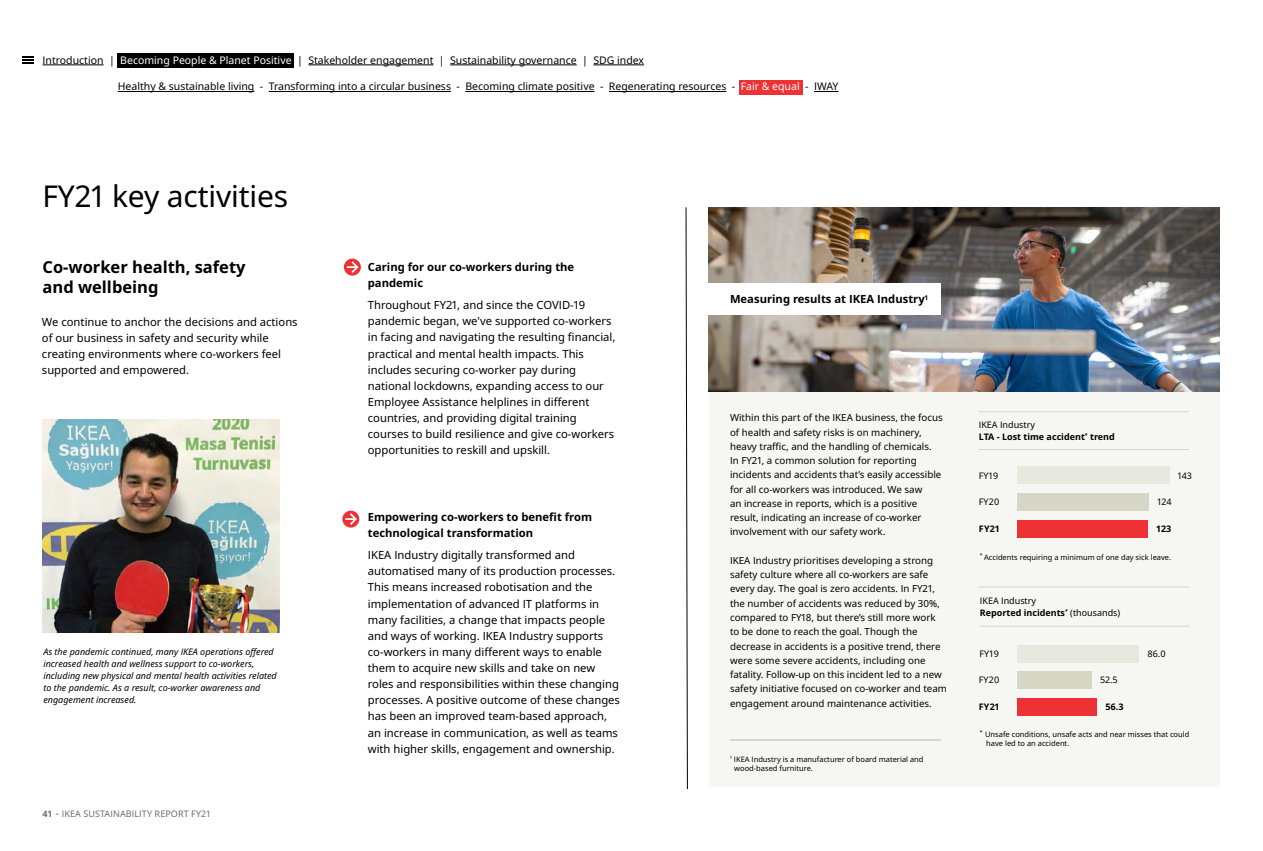
<style>
.page{position:relative;width:1263px;height:851px;background:#fff}
.page>*{position:absolute;margin:0;border:0;box-sizing:border-box;transform-origin:0 0}
.t1{font:30px "Noto IKEA Latin";letter-spacing:-.005em;color:#000}
.t2{font:700 16.5px/19.8px "Noto IKEA Latin";color:#000}
.t3{font:11.25px/16px "Noto IKEA Latin";color:#000}
.t4{font:700 11.25px/16px "Noto IKEA Latin";color:#000}
.t5{font:10.5px "Noto IKEA Latin";color:#000}
.t6{font:9.75px/14.2px "Noto IKEA Latin";color:#000}
.t7{font:italic 9px/12px "Noto IKEA Latin";color:#000}
.t8{font:9px/12px "Noto IKEA Latin";color:#000}
.t9{font:700 9px/12px "Noto IKEA Latin";color:#000}
.t10{font:9px "Noto IKEA Latin";letter-spacing:.01em;color:#6d6e71}
.t11{font:7.5px/9px "Noto IKEA Latin";color:#000}
.s1{color:#fff}
.s2{font-weight:700}
.s3{font-size:10.5px}
.s4{font-weight:400}
</style>
<div class="page">
<svg style="left:344px;top:258px;width:17px;height:17px"></svg>
<svg style="left:347px;top:261px;width:11px;height:12px"></svg>
<div style="left:709px;top:207px;width:510px;height:580px;background:#f6f6f2"></div>
<img style="left:709px;top:207px;width:510px;height:184px">
<svg style="left:685px;top:207px;width:3px;height:582px"></svg>
<div style="left:1017px;top:493px;width:132px;height:17px;background:#d6d7c5"></div>
<div style="left:1017px;top:520px;width:131px;height:17px;background:#ed3135"></div>
<hr style="left:979px;top:449px;width:210px;height:1px;background:#d3d7d9">
<hr style="left:979px;top:411px;width:210px;height:1px;background:#d3d7d9">
<div style="left:1017px;top:467px;width:152px;height:17px;background:#e8e8df"></div>
<div style="left:1017px;top:645px;width:122px;height:17px;background:#e8e8df"></div>
<div style="left:1017px;top:671px;width:74px;height:17px;background:#d6d7c5"></div>
<div style="left:1017px;top:698px;width:80px;height:17px;background:#ed3135"></div>
<hr style="left:979px;top:625px;width:210px;height:1px;background:#d3d7d9">
<hr style="left:979px;top:586px;width:210px;height:1px;background:#d3d7d9">
<hr style="left:730px;top:739px;width:211px;height:1px;background:#b0b9bd">
<div style="left:709px;top:283px;width:232px;height:32px;background:#fff"></div>
<img style="left:43px;top:419px;width:236px;height:213px">
<svg style="left:342px;top:510px;width:17px;height:17px"></svg>
<svg style="left:345px;top:513px;width:12px;height:12px"></svg>
<div style="left:118px;top:54px;width:176px;height:14px;background:#000"></div>
<hr style="left:43px;top:65px;width:61px;height:1px;background:#000">
<hr style="left:308px;top:65px;width:125px;height:1px;background:#000">
<hr style="left:450px;top:65px;width:127px;height:1px;background:#000">
<hr style="left:593px;top:65px;width:51px;height:1px;background:#000">
<svg style="left:23px;top:56px;width:11px;height:8px"></svg>
<div style="left:739px;top:80px;width:63px;height:14px;background:#ed3135"></div>
<hr style="left:118px;top:91px;width:136px;height:1px;background:#000">
<hr style="left:269px;top:91px;width:182px;height:1px;background:#000">
<hr style="left:465px;top:91px;width:130px;height:1px;background:#000">
<hr style="left:609px;top:91px;width:117px;height:1px;background:#000">
<svg style="left:814px;top:91px;width:24px;height:1px"></svg>
<p class="t5" style="left:43px;top:53px;width:603px">Introduction | <span class="s1">Becoming People &amp; Planet Positive</span> | Stakeholder engagement | Sustainability governance | SDG index</p>
<p class="t5" style="left:118px;top:79px;width:722px">Healthy &amp; sustainable living - Transforming into a circular business - Becoming climate positive - Regenerating resources - <span class="s1">Fair &amp; equal</span> - IWAY</p>
<h1 class="t1" style="left:43px;top:175px;width:247px">FY21 key activities</h1>
<h2 class="t2" style="left:43px;top:257px;width:205px">Co-worker health, safety and wellbeing</h2>
<p class="t3" style="left:42px;top:313px;width:257px">We continue to anchor the decisions and actions of our business in safety and security while creating environments where co-workers feel supported and empowered.</p>
<p class="t7" style="left:43px;top:645px;width:235px">As the pandemic continued, many IKEA operations offered increased health and wellness support to co-workers, including new physical and mental health activities related to the pandemic. As a result, co-worker awareness and engagement increased.</p>
<p class="t10" style="left:43px;top:807px;width:169px"><span class="s2">41</span> <span class="s3">-</span> IKEA SUSTAINABILITY REPORT FY21</p>
<p class="t4" style="left:368px;top:258px;width:208px">Caring for our co-workers during the pandemic</p>
<p class="t3" style="left:368px;top:296px;width:249px">Throughout FY21, and since the COVID-19 pandemic began, we've supported co-workers in facing and navigating the resulting financial, practical and mental health impacts. This includes securing co-worker pay during national lockdowns, expanding access to our Employee Assistance helplines in different countries, and providing digital training courses to build resilience and give co-workers opportunities to reskill and upskill.</p>
<p class="t4" style="left:368px;top:508px;width:226px">Empowering co-workers to benefit from technological transformation</p>
<p class="t3" style="left:368px;top:546px;width:254px">IKEA Industry digitally transformed and automatised many of its production processes.<br>This means increased robotisation and the implementation of advanced IT platforms in many facilities, a change that impacts people and ways of working. IKEA Industry supports co-workers in many different ways to enable them to acquire new skills and take on new roles and responsibilities within these changing processes. A positive outcome of these changes has been an improved team-based approach, an increase in communication, as well as teams with higher skills, engagement and ownership.</p>
<p class="t4" style="left:730px;top:291px;width:200px">Measuring results at IKEA Industry<sup>1</sup></p>
<p class="t6" style="left:730px;top:410px;width:214px">Within this part of the IKEA business, the focus of health and safety risks is on machinery, heavy traffic, and the handling of chemicals.<br>In FY21, a common solution for reporting incidents and accidents that’s easily accessible for all co-workers was introduced. We saw<br>an increase in reports, which is a positive result, indicating an increase of co-worker involvement with our safety work.</p>
<p class="t6" style="left:730px;top:553px;width:218px">IKEA Industry prioritises developing a strong safety culture where all co-workers are safe every day. The goal is zero accidents. In FY21, the number of accidents was reduced by 30%, compared to FY18, but there’s still more work to be done to reach the goal. Though the decrease in accidents is a positive trend, there were some severe accidents, including one fatality. Follow-up on this incident led to a new safety initiative focused on co-worker and team engagement around maintenance activities.</p>
<p class="t11" style="left:734px;top:754px;width:191px;text-indent:-4px"><sup>1</sup> IKEA Industry is a manufacturer of board material and wood-based furniture.</p>
<p class="t9" style="left:979px;top:419px;width:138px"><span class="s4">IKEA Industry<br></span>LTA - Lost time accident<sup>*</sup> trend</p>
<p class="t8" style="left:979px;top:469px;width:21px">FY19</p>
<p class="t8" style="left:979px;top:495px;width:22px">FY20</p>
<p class="t9" style="left:979px;top:522px;width:22px">FY21</p>
<p class="t8" style="left:1178px;top:469px;width:16px">143</p>
<p class="t8" style="left:1157px;top:495px;width:16px">124</p>
<p class="t9" style="left:1156px;top:522px;width:16px">123</p>
<p class="t11" style="left:980px;top:553px;width:193px"><sup>*</sup> Accidents requiring a minimum of one day sick leave.</p>
<p class="t8" style="left:980px;top:594px;width:142px">IKEA Industry<br><span class="s2">Reported incidents</span><sup>*</sup> (thousands)</p>
<p class="t8" style="left:979px;top:647px;width:21px">FY19</p>
<p class="t8" style="left:979px;top:673px;width:22px">FY20</p>
<p class="t9" style="left:979px;top:700px;width:22px">FY21</p>
<p class="t8" style="left:1100px;top:673px;width:19px">52.5</p>
<p class="t9" style="left:1105px;top:700px;width:20px">56.3</p>
<p class="t8" style="left:1147px;top:647px;width:20px">86.0</p>
<p class="t11" style="left:986px;top:729px;width:205px;text-indent:-6px"><sup>*</sup> Unsafe conditions, unsafe acts and near misses that could have led to an accident.</p>
</div>
